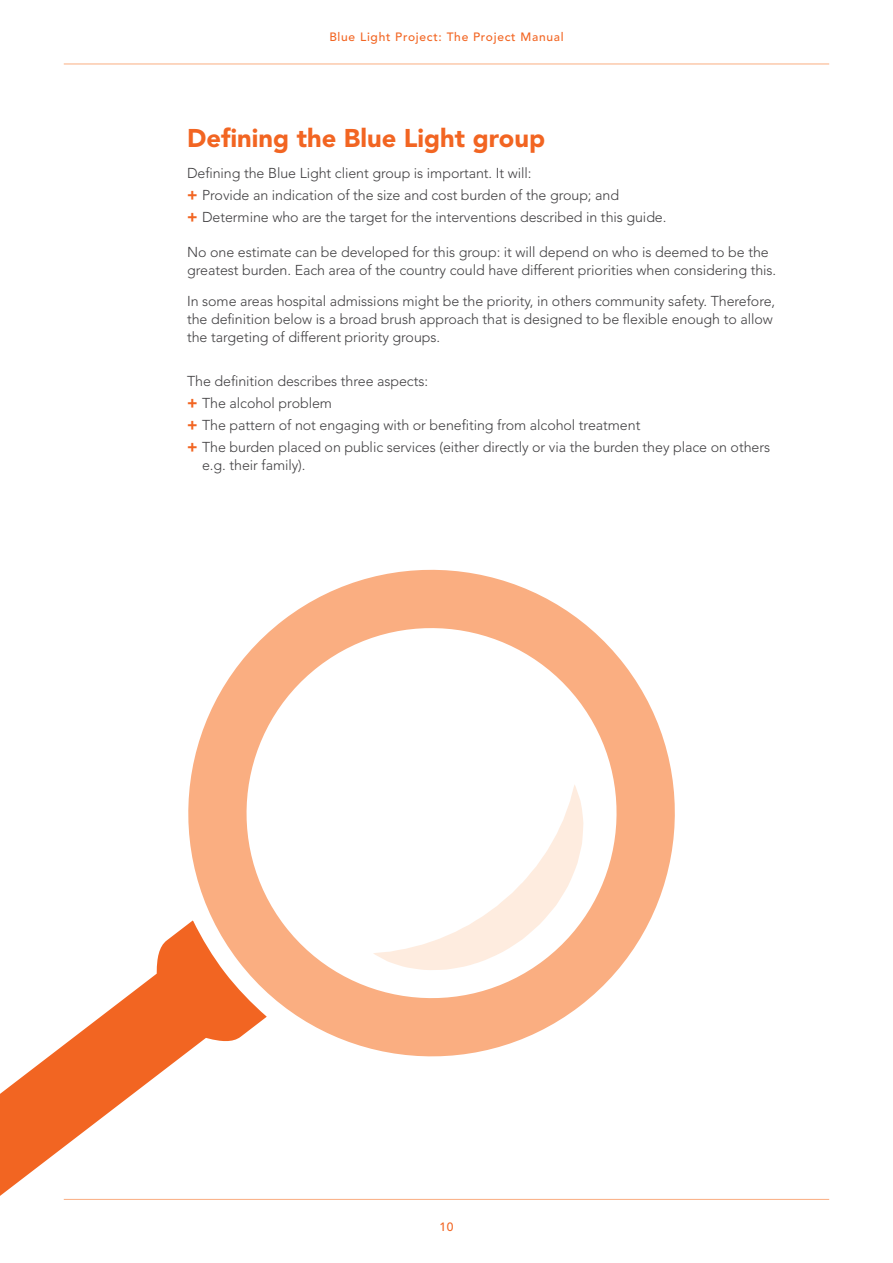
<style>
.page{position:relative;width:893px;height:1263px;background:#fff}
.page>*{position:absolute;margin:0;border:0;box-sizing:border-box;transform-origin:0 0}
.t1{font:900 25.5px "Avenir";color:#f26522}
.t2{font:300 14.25px/22.2px "Avenir";letter-spacing:-.005em;color:#414042}
.t3{font:500 12px "Avenir";letter-spacing:.06em;color:#f26522}
.s1{font-weight:900;font-size:15.75px;color:#f26522}
</style>
<div class="page">
<hr style="left:64px;top:64px;width:765px;height:1px;background:#faae81">
<hr style="left:64px;top:1199px;width:765px;height:1px;background:#faae81">
<svg style="left:188px;top:569px;width:487px;height:488px"></svg>
<svg style="left:373px;top:784px;width:210px;height:186px"></svg>
<svg style="left:0;top:894px;width:293px;height:306px"></svg>
<p class="t3" style="left:329px;top:30px;width:236px">Blue Light Project: The Project Manual</p>
<h1 class="t1" style="left:187px;top:123px;width:359px">Defining the Blue Light group</h1>
<p class="t2" style="left:187px;top:162px;width:481px">Defining the Blue Light client group is important. It will:<br><span class="s1">+</span> Provide an indication of the size and cost burden of the group; and<br><span class="s1">+</span> Determine who are the target for the interventions described in this guide.</p>
<p class="t2" style="left:187px;top:243px;width:591px;line-height:18px">No one estimate can be developed for this group: it will depend on who is deemed to be the greatest burden. Each area of the country could have different priorities when considering this.</p>
<p class="t2" style="left:187px;top:292px;width:590px;line-height:18px">In some areas hospital admissions might be the priority, in others community safety. Therefore, the definition below is a broad brush approach that is designed to be flexible enough to allow the targeting of different priority groups.</p>
<p class="t2" style="left:187px;top:369px;width:584px">The definition describes three aspects:<br><span class="s1">+</span> The alcohol problem<br><span class="s1">+</span> The pattern of not engaging with or benefiting from alcohol treatment<br><span class="s1">+</span> The burden placed on public services (either directly or via the burden they place on others</p>
<p class="t2" style="left:202px;top:454px;width:105px">e.g. their family).</p>
<p class="t3" style="left:439px;top:1220px;width:16px">10</p>
</div>
